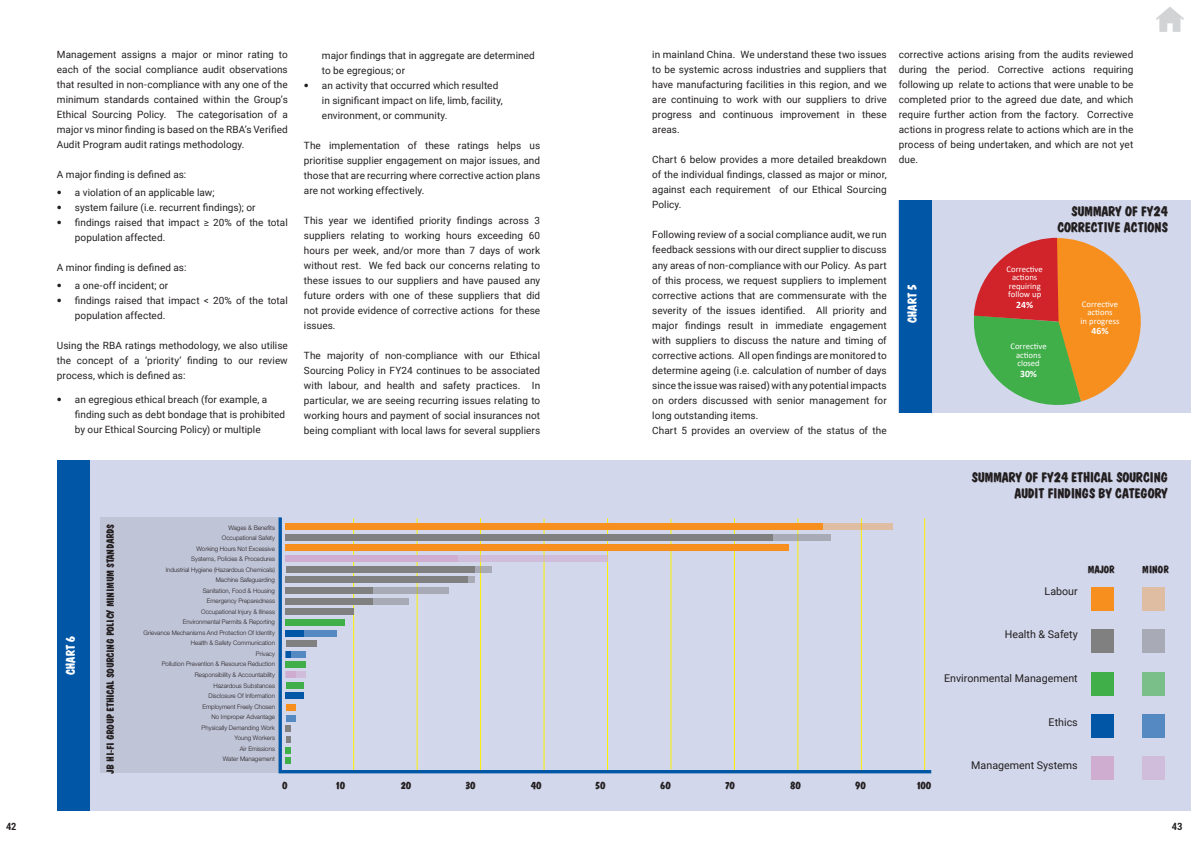
<style>
.page{position:relative;width:1191px;height:842px;background:#fff}
.page>*{position:absolute;margin:0;border:0;box-sizing:border-box;transform-origin:0 0}
.t1{font:14px "JB Callout";color:#231f20}
.t2{font:12.5px "JB Callout";color:#fff}
.t3{font:700 11.3px "Dom Casual";letter-spacing:-.05em;color:#231f20}
.t4{font:10.7px "Roboto";color:#231f20}
.t5{font:700 10.7px "Dom Casual";letter-spacing:-.05em;color:#231f20}
.t6{font:700 10.4px "Dom Casual";letter-spacing:-.05em;color:#231f20}
.t7{font:10px/15px "Roboto";letter-spacing:.005em;color:#231f20;text-align:justify}
.t8{font:700 condensed 10px "Roboto";color:#231f20}
.t9{font:700 9.7px "Calibri";color:#fff}
.t10{font:8.7px/8.3px "Calibri";color:#fff;text-align:center}
.t11{font:300 6.3px/10.5px "Helvetica Neue";color:#231f20;text-align:right}
.s1{font-family:"Helvetica Neue LT Pro";font-weight:300}
</style>
<div class="page">
<div style="left:89px;top:461px;width:1102px;height:350px;background:#d2d7eb"></div>
<div style="left:898px;top:200px;width:293px;height:213px;background:#d2d7eb"></div>
<div style="left:898px;top:200px;width:33px;height:213px;background:#0156a6"></div>
<div style="left:57px;top:461px;width:32px;height:350px;background:#0156a6"></div>
<svg style="left:973px;top:238px;width:168px;height:167px"></svg>
<div style="left:100px;top:517px;width:180px;height:256px;background:#c0c4d7"></div>
<svg style="left:278px;top:517px;width:654px;height:257px"></svg>
<div style="left:1091px;top:587px;width:22px;height:23px;background:#f68f1e"></div>
<div style="left:1142px;top:587px;width:22px;height:23px;background:#debda3"></div>
<div style="left:1091px;top:629px;width:22px;height:24px;background:#7f807f"></div>
<div style="left:1142px;top:629px;width:22px;height:24px;background:#a8abb5"></div>
<div style="left:1091px;top:672px;width:22px;height:24px;background:#40ae49"></div>
<div style="left:1142px;top:672px;width:22px;height:24px;background:#7abe89"></div>
<div style="left:1091px;top:715px;width:22px;height:23px;background:#0156a6"></div>
<div style="left:1142px;top:715px;width:22px;height:23px;background:#5489c1"></div>
<div style="left:1091px;top:757px;width:22px;height:23px;background:#cfadd1"></div>
<div style="left:1142px;top:757px;width:22px;height:23px;background:#d0bddb"></div>
<div style="left:438px;top:534px;width:392px;height:6px;background:#a8abb5"></div>
<div style="left:286px;top:534px;width:487px;height:6px;background:#7f807f"></div>
<svg style="left:1156px;top:7px;width:27px;height:25px"></svg>
<p class="t7" style="left:57px;top:47px;width:232px">Management assigns a major or minor rating to each of the social compliance audit observations that resulted in non-compliance with any one of the minimum standards contained within the Group’s Ethical Sourcing Policy. The categorisation of a major vs minor finding is based on the RBA’s Verified Audit Program audit ratings methodology.</p>
<p class="t7" style="left:57px;top:167px;width:131px">A major finding is defined as:</p>
<p class="t7" style="left:57px;top:185px;width:159px"><span class="s1">•</span> a violation of an applicable law;</p>
<p class="t7" style="left:57px;top:200px;width:200px"><span class="s1">•</span> system failure (i.e. recurrent findings); or</p>
<p class="t7" style="left:75px;top:215px;width:214px;text-indent:-18px"><span class="s1">•</span> findings raised that impact ≥ 20% of the total population affected.</p>
<p class="t7" style="left:57px;top:260px;width:131px">A minor finding is defined as:</p>
<p class="t7" style="left:57px;top:278px;width:113px"><span class="s1">•</span> a one-off incident; or</p>
<p class="t7" style="left:75px;top:293px;width:214px;text-indent:-18px"><span class="s1">•</span> findings raised that impact &lt; 20% of the total population affected.</p>
<p class="t7" style="left:57px;top:338px;width:232px">Using the RBA ratings methodology, we also utilise the concept of a ‘priority’ finding to our review process, which is defined as:</p>
<p class="t7" style="left:75px;top:391px;width:212px;text-align:left;text-indent:-18px"><span class="s1">•</span> an egregious ethical breach (for example, a finding such as debt bondage that is prohibited by our Ethical Sourcing Policy) or multiple</p>
<p class="t7" style="left:322px;top:48px;width:214px">major findings that in aggregate are determined to be egregious; or</p>
<p class="t7" style="left:322px;top:78px;width:182px;text-align:left;text-indent:-18px"><span class="s1">•</span> an activity that occurred which resulted in significant impact on life, limb, facility, environment, or community.</p>
<p class="t7" style="left:304px;top:138px;width:238px">The implementation of these ratings helps us prioritise supplier engagement on major issues, and those that are recurring where corrective action plans are not working effectively.</p>
<p class="t7" style="left:304px;top:213px;width:238px">This year we identified priority findings across 3 suppliers relating to working hours exceeding 60 hours per week, and/or more than 7 days of work without rest. We fed back our concerns relating to these issues to our suppliers and have paused any future orders with one of these suppliers that did not provide evidence of corrective actions for these issues.</p>
<p class="t7" style="left:304px;top:348px;width:238px">The majority of non-compliance with our Ethical Sourcing Policy in FY24 continues to be associated with labour, and health and safety practices. In particular, we are seeing recurring issues relating to working hours and payment of social insurances not being compliant with local laws for several suppliers</p>
<p class="t2" style="left:63px;top:675px;width:40px;rotate:-90deg">CHART 6</p>
<p class="t6" style="left:104px;top:774px;width:251px;rotate:-90deg">JB HI-FI GROUP ETHICAL SOURCING POLICY MINIMUM STANDARDS</p>
<p class="t11" style="left:144px;top:522px;width:133px">Wages &amp; Benefits<br>Occupational Safety<br>Working Hours Not Excessive<br>Systems, Policies &amp; Procedures<br>Industrial Hygiene (Hazardous Chemicals)<br>Machine Safeguarding<br>Sanitation, Food &amp; Housing<br>Emergency Preparedness<br>Occupational Injury &amp; Illness<br>Environmental Permits &amp; Reporting<br>Grievance Mechanisms And Protection Of Identity<br>Health &amp; Safety Communication<br>Privacy<br>Pollution Prevention &amp; Resource Reduction<br>Responsibility &amp; Accountability<br>Hazardous Substances<br>Disclosure Of Information<br>Employment Freely Chosen<br>No Improper Advantage<br>Physically Demanding Work<br>Young Workers<br>Air Emissions<br>Water Management</p>
<p class="t7" style="left:652px;top:47px;width:236px">in mainland China. We understand these two issues to be systemic across industries and suppliers that have manufacturing facilities in this region, and we are continuing to work with our suppliers to drive progress and continuous improvement in these areas.</p>
<p class="t7" style="left:652px;top:152px;width:236px">Chart 6 below provides a more detailed breakdown of the individual findings, classed as major or minor, against each requirement of our Ethical Sourcing Policy.</p>
<p class="t7" style="left:652px;top:227px;width:236px">Following review of a social compliance audit, we run feedback sessions with our direct supplier to discuss any areas of non-compliance with our Policy. As part of this process, we request suppliers to implement corrective actions that are commensurate with the severity of the issues identified. All priority and major findings result in immediate engagement with suppliers to discuss the nature and timing of corrective actions. All open findings are monitored to determine ageing (i.e. calculation of number of days since the issue was raised) with any potential impacts on orders discussed with senior management for long outstanding items.</p>
<p class="t7" style="left:652px;top:422px;width:236px">Chart 5 provides an overview of the status of the</p>
<p class="t7" style="left:898px;top:47px;width:236px">corrective actions arising from the audits reviewed during the period. Corrective actions requiring following up relate to actions that were unable to be completed prior to the agreed due date, and which require further action from the factory. Corrective actions in progress relate to actions which are in the process of being undertaken, and which are not yet due.</p>
<p class="t2" style="left:905px;top:323px;width:40px;rotate:-90deg">CHART 5</p>
<p class="t1" style="left:1071px;top:203px;width:98px">SUMMARY OF FY24</p>
<p class="t1" style="left:1057px;top:219px;width:112px">CORRECTIVE ACTIONS</p>
<p class="t10" style="left:1006px;top:265px;width:38px">Corrective actions requiring follow up</p>
<p class="t9" style="left:1016px;top:298px;width:18px">24%</p>
<p class="t10" style="left:1080px;top:300px;width:40px">Corrective actions<br>in progress</p>
<p class="t9" style="left:1091px;top:324px;width:18px">46%</p>
<p class="t10" style="left:1010px;top:342px;width:38px">Corrective actions closed</p>
<p class="t9" style="left:1020px;top:367px;width:18px">30%</p>
<p class="t1" style="left:972px;top:469px;width:197px">SUMMARY OF FY24 ETHICAL SOURCING</p>
<p class="t1" style="left:1014px;top:485px;width:155px">AUDIT FINDINGS BY CATEGORY</p>
<p class="t4" style="left:1044px;top:583px;width:35px">Labour</p>
<p class="t4" style="left:1004px;top:627px;width:74px">Health &amp; Safety</p>
<p class="t4" style="left:944px;top:671px;width:135px">Environmental Management</p>
<p class="t4" style="left:1048px;top:714px;width:31px">Ethics</p>
<p class="t4" style="left:971px;top:758px;width:108px">Management Systems</p>
<p class="t5" style="left:1087px;top:563px;width:29px">MAJOR</p>
<p class="t5" style="left:1141px;top:563px;width:29px">MINOR</p>
<p class="t3" style="left:282px;top:779px;width:7px">0</p>
<p class="t3" style="left:336px;top:779px;width:11px">10</p>
<p class="t3" style="left:401px;top:779px;width:12px">20</p>
<p class="t3" style="left:465px;top:779px;width:12px">30</p>
<p class="t3" style="left:530px;top:779px;width:13px">40</p>
<p class="t3" style="left:595px;top:779px;width:12px">50</p>
<p class="t3" style="left:660px;top:779px;width:12px">60</p>
<p class="t3" style="left:725px;top:779px;width:11px">70</p>
<p class="t3" style="left:790px;top:779px;width:12px">80</p>
<p class="t3" style="left:855px;top:779px;width:12px">90</p>
<p class="t3" style="left:916px;top:779px;width:16px">100</p>
<p class="t8" style="left:6px;top:819px;width:12px">42</p>
<p class="t8" style="left:1171px;top:819px;width:12px">43</p>
</div>
